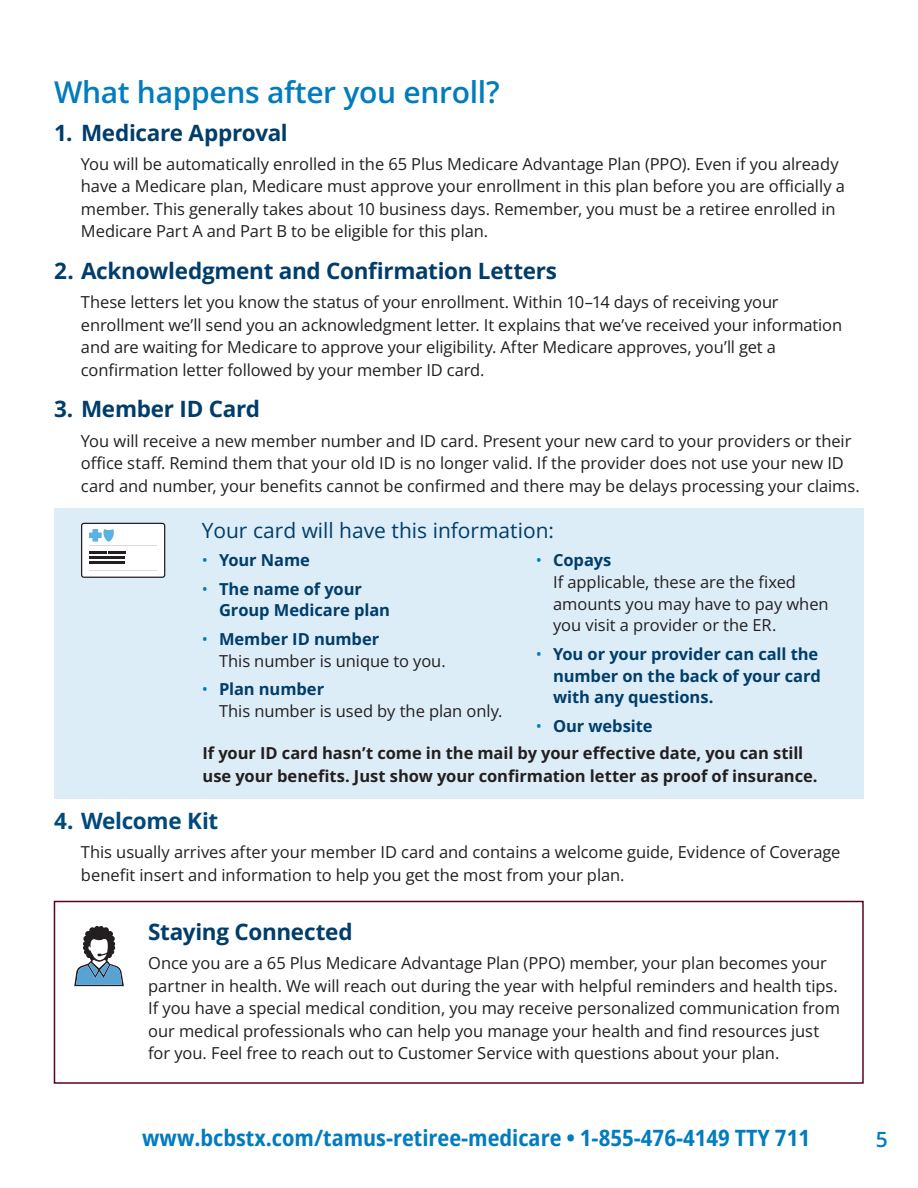
<style>
.page{position:relative;width:918px;height:1188px;background:#fff}
.page>*{position:absolute;margin:0;border:0;box-sizing:border-box;transform-origin:0 0}
.t1{font:600 30px "Open Sans";letter-spacing:-.01em;color:#007cbf}
.t2{font:700 22.5px "Open Sans";letter-spacing:-.015em;color:#003d6a}
.t3{font:700 semi-condensed 22.5px "Open Sans";color:#007cbf}
.t4{font:700 22.5px "Open Sans";letter-spacing:-.015em;color:#00497b}
.t5{font:21px "Open Sans";color:#003d6a}
.t6{font:600 21px "Open Sans";color:#007cbf}
.t7{font:16.5px/22.5px "Open Sans";letter-spacing:-.005em;color:#231f20}
.t8{font:700 16.5px "Open Sans";letter-spacing:-.005em;color:#003d6a}
.t9{font:700 16.5px/22.5px "Open Sans";letter-spacing:-.005em;color:#231f20}
.t10{font:16.5px "Open Sans";color:#007cbf}
.s1{font-weight:400;color:#007cbf}
</style>
<div class="page">
<div style="left:54px;top:901px;width:810px;height:183px;background:#fff;border:2px solid #5c0024"></div>
<div style="left:54px;top:508px;width:810px;height:290px;background:#ddedf8"></div>
<div style="left:82px;top:523px;width:83px;height:54px;background:#fff;border-radius:2px"></div>
<div style="left:81px;top:523px;width:84px;height:55px;border:1px solid #231f20;border-radius:2px"></div>
<hr style="left:89px;top:571px;width:68px;height:1px;background:#dcdad6">
<hr style="left:89px;top:545px;width:68px;height:1px;background:#dcdad6">
<svg style="left:89px;top:551px;width:36px;height:13px"></svg>
<hr style="left:89px;top:561px;width:17px;height:3px;background:#231f20">
<svg style="left:89px;top:529px;width:25px;height:13px"></svg>
<svg style="left:74px;top:926px;width:50px;height:60px"></svg>
<h2 class="t1" style="left:54px;top:71px;width:447px">What happens after you enroll?</h2>
<h3 class="t2" style="left:54px;top:117px;width:235px">1. Medicare Approval</h3>
<p class="t7" style="left:81px;top:152px;width:765px">You will be automatically enrolled in the 65 Plus Medicare Advantage Plan (PPO). Even if you already have a Medicare plan, Medicare must approve your enrollment in this plan before you are officially a member. This generally takes about 10 business days. Remember, you must be a retiree enrolled in Medicare Part A and Part B to be eligible for this plan.</p>
<h3 class="t2" style="left:54px;top:255px;width:505px">2. Acknowledgment and Confirmation Letters</h3>
<p class="t7" style="left:81px;top:291px;width:763px">These letters let you know the status of your enrollment. Within 10–14 days of receiving your enrollment we’ll send you an acknowledgment letter. It explains that we’ve received your information and are waiting for Medicare to approve your eligibility. After Medicare approves, you’ll get a confirmation letter followed by your member ID card.</p>
<h3 class="t2" style="left:54px;top:393px;width:208px">3. Member ID Card</h3>
<p class="t7" style="left:81px;top:429px;width:780px">You will receive a new member number and ID card. Present your new card to your providers or their office staff. Remind them that your old ID is no longer valid. If the provider does not use your new ID card and number, your benefits cannot be confirmed and there may be delays processing your claims.</p>
<h4 class="t5" style="left:202px;top:516px;width:354px">Your card will have this information:</h4>
<p class="t8" style="left:202px;top:549px;width:110px"><span class="s1">•</span> Your Name</p>
<p class="t10" style="left:536px;top:549px;width:8px">•</p>
<p class="t8" style="left:553px;top:549px;width:60px">Copays</p>
<p class="t7" style="left:553px;top:570px;width:244px">If applicable, these are the fixed</p>
<p class="t8" style="left:202px;top:577px;width:162px"><span class="s1">•</span> The name of your</p>
<p class="t7" style="left:553px;top:592px;width:277px">amounts you may have to pay when</p>
<p class="t8" style="left:219px;top:599px;width:173px">Group Medicare plan</p>
<p class="t7" style="left:553px;top:614px;width:225px">you visit a provider or the ER.</p>
<p class="t10" style="left:202px;top:628px;width:8px">•</p>
<p class="t8" style="left:219px;top:627px;width:162px">Member ID number</p>
<p class="t8" style="left:536px;top:642px;width:284px"><span class="s1">•</span> You or your provider can call the</p>
<p class="t7" style="left:219px;top:649px;width:228px">This number is unique to you.</p>
<p class="t8" style="left:553px;top:664px;width:269px">number on the back of your card</p>
<p class="t10" style="left:202px;top:678px;width:8px">•</p>
<p class="t8" style="left:219px;top:678px;width:107px">Plan number</p>
<p class="t8" style="left:553px;top:686px;width:162px">with any questions.</p>
<p class="t7" style="left:219px;top:699px;width:285px">This number is used by the plan only.</p>
<p class="t8" style="left:536px;top:714px;width:118px"><span class="s1">•</span> Our website</p>
<p class="t9" style="left:202px;top:742px;width:617px">If your ID card hasn’t come in the mail by your effective date, you can still use your benefits. Just show your confirmation letter as proof of insurance.</p>
<h3 class="t4" style="left:54px;top:805px;width:166px">4. Welcome Kit</h3>
<p class="t7" style="left:81px;top:841px;width:761px">This usually arrives after your member ID card and contains a welcome guide, Evidence of Coverage benefit insert and information to help you get the most from your plan.</p>
<h4 class="t2" style="left:148px;top:916px;width:206px">Staying Connected</h4>
<p class="t7" style="left:148px;top:952px;width:693px">Once you are a 65 Plus Medicare Advantage Plan (PPO) member, your plan becomes your partner in health. We will reach out during the year with helpful reminders and health tips.<br>If you have a special medical condition, you may receive personalized communication from our medical professionals who can help you manage your health and find resources just for you. Feel free to reach out to Customer Service with questions about your plan.</p>
<h2 class="t3" style="left:142px;top:1121px;width:669px">www.bcbstx.com/tamus-retiree-medicare • 1-855-476-4149 TTY 711</h2>
<p class="t6" style="left:876px;top:1125px;width:14px">5</p>
</div>
